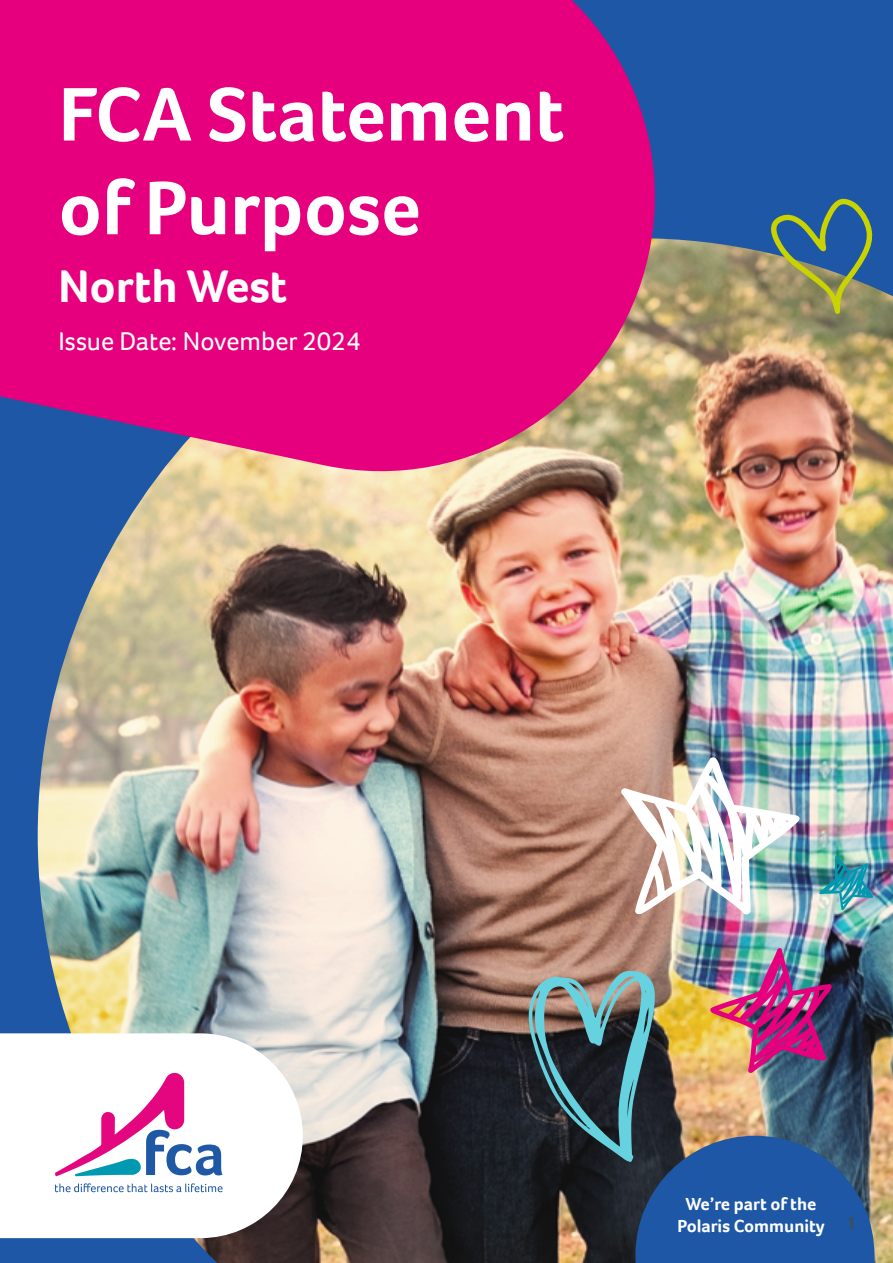
<style>
.page{position:relative;width:893px;height:1263px;background:#1d57a5}
.page>*{position:absolute;margin:0;border:0;box-sizing:border-box;transform-origin:0 0}
.t1{font:700 78.15px/93.8px "Foco";color:#fff}
.t2{font:700 47.1px "Foco";color:#fff}
.t3{font:26.55px "Foco";color:#fff}
.t4{font:700 18px/21.6px "Foco";color:#fff}
</style>
<div class="page">
<img style="left:38px;top:239px;width:855px;height:1024px">
<svg style="left:0;top:0;width:680px;height:497px;background:#d41b81"></svg>
<svg style="left:0;top:1033px;width:303px;height:205px;background:#f2f1f1"></svg>
<svg style="left:55px;top:1073px;width:168px;height:104px;background:#dec4df"></svg>
<svg style="left:55px;top:1183px;width:168px;height:9px;background:#c4d3e7"></svg>
<img style="left:621px;top:757px;width:178px;height:157px">
<img style="left:819px;top:855px;width:54px;height:55px">
<svg style="left:771px;top:198px;width:102px;height:116px"></svg>
<img style="left:528px;top:948px;width:346px;height:315px">
<h1 class="t1" style="left:58px;top:66px;width:507px">FCA Statement of Purpose</h1>
<h2 class="t2" style="left:58px;top:255px;width:230px">North West</h2>
<h3 class="t3" style="left:58px;top:324px;width:304px">Issue Date: November 2024</h3>
<p class="t4" style="left:677px;top:1193px;width:180px;text-indent:8px">We’re part of the<br>Polaris Community <sup>1</sup></p>
</div>
